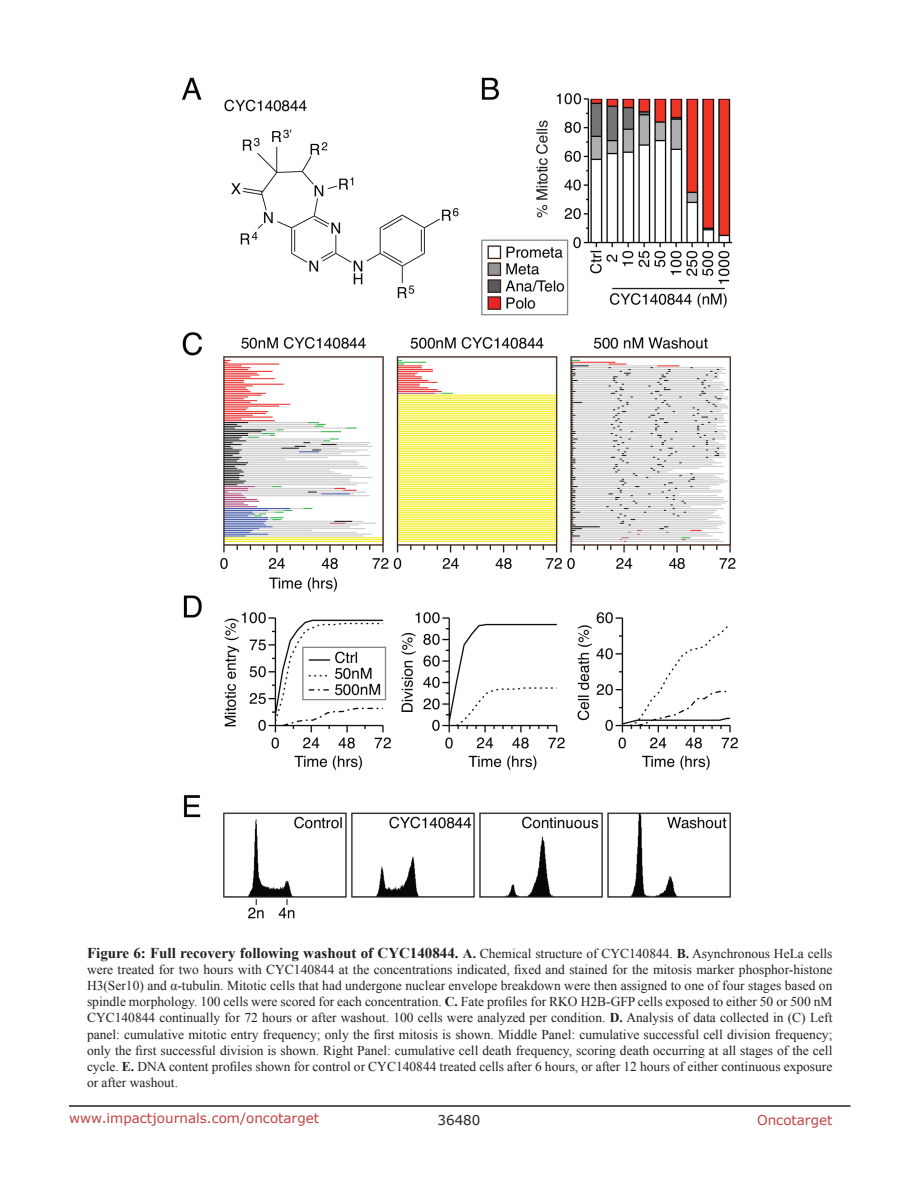
<style>
.page{position:relative;width:918px;height:1188px;background:#fff}
.page>*{position:absolute;margin:0;border:0;box-sizing:border-box;transform-origin:0 0}
.FigureText{font:13.5px/16.2px "Times New Roman";color:#231f20;text-align:justify}
.t1{font:13.5px "Verdana";color:#c24141}
.t2{font:13.5px "Verdana";color:#231f20}
.s1{font-weight:700;font-size:15px}
.s2{font-weight:700}
</style>
<div class="page">
<hr style="left:69px;top:1105px;width:781px;height:2px;background:#231f20">
<img style="left:182px;top:77px;width:556px;height:842px">
<p class="FigureText" style="left:87px;top:945px;width:747px"><span class="s1">Figure 6: Full recovery following washout of CYC140844.</span> <span class="s2">A.</span> Chemical structure of CYC140844. <span class="s2">B.</span> Asynchronous HeLa cells were treated for two hours with CYC140844 at the concentrations indicated, fixed and stained for the mitosis marker phosphor-histone H3(Ser10) and α-tubulin. Mitotic cells that had undergone nuclear envelope breakdown were then assigned to one of four stages based on spindle morphology. 100 cells were scored for each concentration. <span class="s2">C.</span> Fate profiles for RKO H2B-GFP cells exposed to either 50 or 500 nM CYC140844 continually for 72 hours or after washout. 100 cells were analyzed per condition. <span class="s2">D.</span> Analysis of data collected in (C) Left panel: cumulative mitotic entry frequency; only the first mitosis is shown. Middle Panel: cumulative successful cell division frequency; only the first successful division is shown. Right Panel: cumulative cell death frequency, scoring death occurring at all stages of the cell cycle. <span class="s2">E.</span> DNA content profiles shown for control or CYC140844 treated cells after 6 hours, or after 12 hours of either continuous exposure or after washout.</p>
<p class="t1" style="left:69px;top:1109px;width:252px">www.impactjournals.com/oncotarget</p>
<p class="t2" style="left:438px;top:1111px;width:44px">36480</p>
<p class="t1" style="left:757px;top:1111px;width:77px">Oncotarget</p>
</div>
